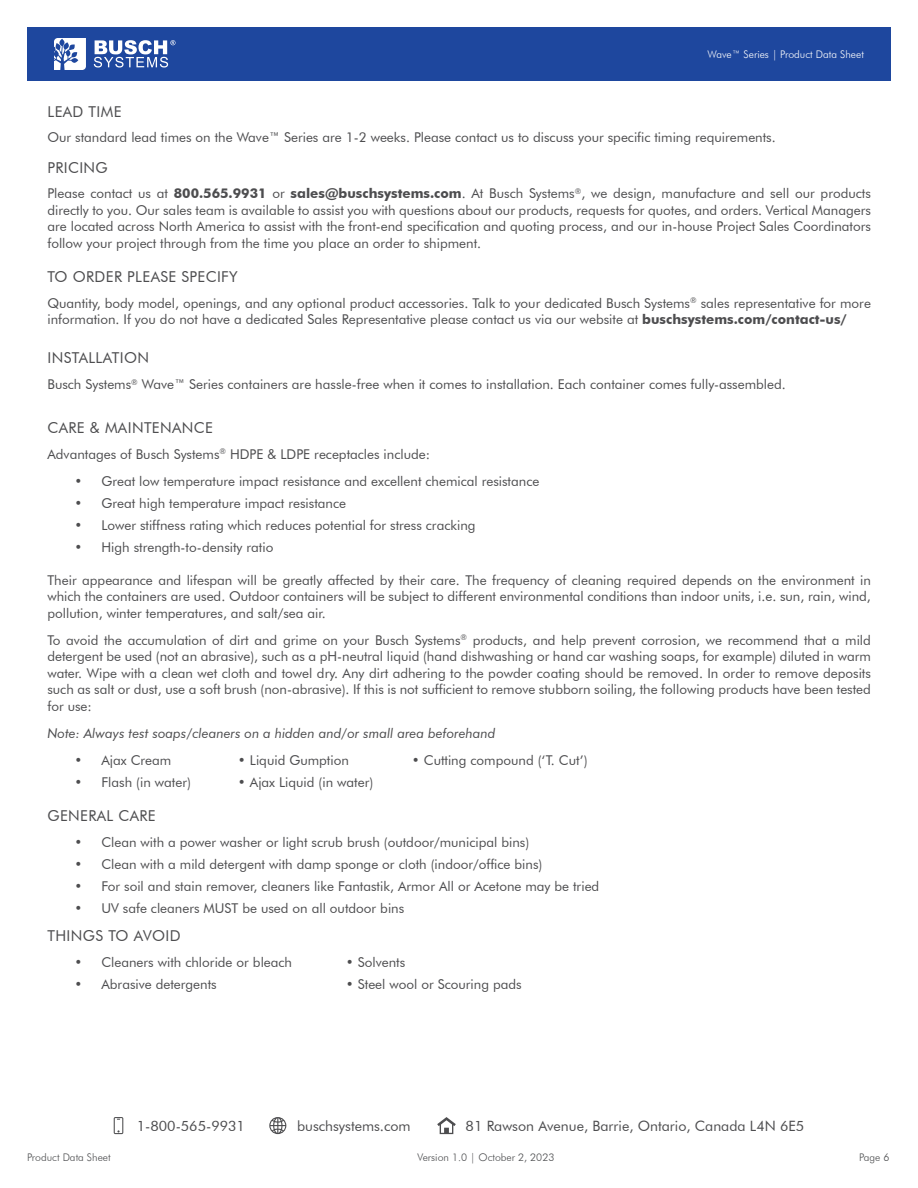
<style>
.page{position:relative;width:918px;height:1188px;background:#fff}
.page>*{position:absolute;margin:0;border:0;box-sizing:border-box;transform-origin:0 0}
.t1{font:15px "Futura BT";letter-spacing:.025em;color:#4d4d4f}
.t2{font:14.25px "Futura BT";color:#4d4d4f}
.t3{font:13.5px/16.5px "Futura BT";color:#4d4d4f;text-align:justify}
.t4{font:italic 13.5px "Futura BT";color:#4d4d4f}
.t5{font:300 10.5px "Futura BT";color:#4c4d4f}
.t6{font:300 10.5px "Futura BT";color:#fff}
.s1{font-weight:700}
</style>
<div class="page">
<svg style="left:437px;top:1117px;width:19px;height:17px"></svg>
<svg style="left:114px;top:1117px;width:9px;height:17px"></svg>
<svg style="left:269px;top:1117px;width:17px;height:17px"></svg>
<div style="left:27px;top:27px;width:864px;height:54px;background:#1e479e"></div>
<svg style="left:54px;top:38px;width:32px;height:32px"></svg>
<svg style="left:94px;top:40px;width:82px;height:28px"></svg>
<p class="t1" style="left:47px;top:102px;width:76px">LEAD TIME</p>
<p class="t6" style="left:708px;top:48px;width:158px">Wave™ Series | Product Data Sheet</p>
<p class="t3" style="left:47px;top:129px;width:730px">Our standard lead times on the Wave™ Series are 1-2 weeks. Please contact us to discuss your specific timing requirements.</p>
<p class="t1" style="left:47px;top:158px;width:62px">PRICING</p>
<p class="t3" style="left:47px;top:185px;width:825px">Please contact us at <span class="s1">800.565.9931</span> or <span class="s1">sales@buschsystems.com</span>. At Busch Systems<sup>®</sup>, we design, manufacture and sell our products directly to you. Our sales team is available to assist you with questions about our products, requests for quotes, and orders. Vertical Managers are located across North America to assist with the front-end specification and quoting process, and our in-house Project Sales Coordinators follow your project through from the time you place an order to shipment.</p>
<p class="t1" style="left:47px;top:268px;width:192px">TO ORDER PLEASE SPECIFY</p>
<p class="t3" style="left:47px;top:295px;width:825px">Quantity, body model, openings, and any optional product accessories. Talk to your dedicated Busch Systems<sup>®</sup> sales representative for more information. If you do not have a dedicated Sales Representative please contact us via our website at <span class="s1">buschsystems.com/contact-us/</span></p>
<p class="t1" style="left:47px;top:349px;width:103px">INSTALLATION</p>
<p class="t3" style="left:47px;top:376px;width:740px">Busch Systems<sup>®</sup> Wave™ Series containers are hassle-free when it comes to installation. Each container comes fully-assembled.</p>
<p class="t1" style="left:47px;top:419px;width:167px">CARE &amp; MAINTENANCE</p>
<p class="t3" style="left:47px;top:446px;width:384px">Advantages of Busch Systems<sup>®</sup> HDPE &amp; LDPE receptacles include:</p>
<p class="t3" style="left:74px;top:473px;width:466px">• Great low temperature impact resistance and excellent chemical resistance</p>
<p class="t3" style="left:74px;top:495px;width:273px">• Great high temperature impact resistance</p>
<p class="t3" style="left:74px;top:517px;width:403px">• Lower stiffness rating which reduces potential for stress cracking</p>
<p class="t3" style="left:74px;top:539px;width:200px">• High strength-to-density ratio</p>
<p class="t3" style="left:47px;top:571px;width:825px">Their appearance and lifespan will be greatly affected by their care. The frequency of cleaning required depends on the environment in which the containers are used. Outdoor containers will be subject to different environmental conditions than indoor units, i.e. sun, rain, wind, pollution, winter temperatures, and salt/sea air.</p>
<p class="t3" style="left:47px;top:632px;width:825px">To avoid the accumulation of dirt and grime on your Busch Systems<sup>®</sup> products, and help prevent corrosion, we recommend that a mild detergent be used (not an abrasive), such as a pH-neutral liquid (hand dishwashing or hand car washing soaps, for example) diluted in warm water. Wipe with a clean wet cloth and towel dry. Any dirt adhering to the powder coating should be removed. In order to remove deposits such as salt or dust, use a soft brush (non-abrasive). If this is not sufficient to remove stubborn soiling, the following products have been tested for use:</p>
<p class="t4" style="left:47px;top:725px;width:450px">Note: Always test soaps/cleaners on a hidden and/or small area beforehand</p>
<p class="t3" style="left:74px;top:752px;width:98px">• Ajax Cream</p>
<p class="t3" style="left:238px;top:752px;width:112px">• Liquid Gumption</p>
<p class="t3" style="left:412px;top:752px;width:177px">• Cutting compound (‘T. Cut’)</p>
<p class="t3" style="left:74px;top:774px;width:118px">• Flash (in water)</p>
<p class="t3" style="left:238px;top:774px;width:137px">• Ajax Liquid (in water)</p>
<p class="t1" style="left:47px;top:807px;width:110px">GENERAL CARE</p>
<p class="t3" style="left:74px;top:834px;width:456px">• Clean with a power washer or light scrub brush (outdoor/municipal bins)</p>
<p class="t3" style="left:74px;top:856px;width:469px">• Clean with a mild detergent with damp sponge or cloth (indoor/office bins)</p>
<p class="t3" style="left:74px;top:878px;width:526px">• For soil and stain remover, cleaners like Fantastik, Armor All or Acetone may be tried</p>
<p class="t3" style="left:74px;top:900px;width:331px">• UV safe cleaners MUST be used on all outdoor bins</p>
<p class="t1" style="left:47px;top:927px;width:135px">THINGS TO AVOID</p>
<p class="t3" style="left:74px;top:954px;width:219px">• Cleaners with chloride or bleach</p>
<p class="t3" style="left:346px;top:954px;width:61px">• Solvents</p>
<p class="t3" style="left:74px;top:976px;width:144px">• Abrasive detergents</p>
<p class="t3" style="left:346px;top:976px;width:177px">• Steel wool or Scouring pads</p>
<p class="t2" style="left:137px;top:1117px;width:110px">1-800-565-9931</p>
<p class="t2" style="left:297px;top:1117px;width:115px">buschsystems.com</p>
<p class="t2" style="left:466px;top:1117px;width:340px">81 Rawson Avenue, Barrie, Ontario, Canada L4N 6E5</p>
<p class="t5" style="left:27px;top:1151px;width:85px">Product Data Sheet</p>
<p class="t5" style="left:418px;top:1151px;width:138px">Version 1.0 | October 2, 2023</p>
<p class="t5" style="left:859px;top:1151px;width:32px">Page 6</p>
</div>
